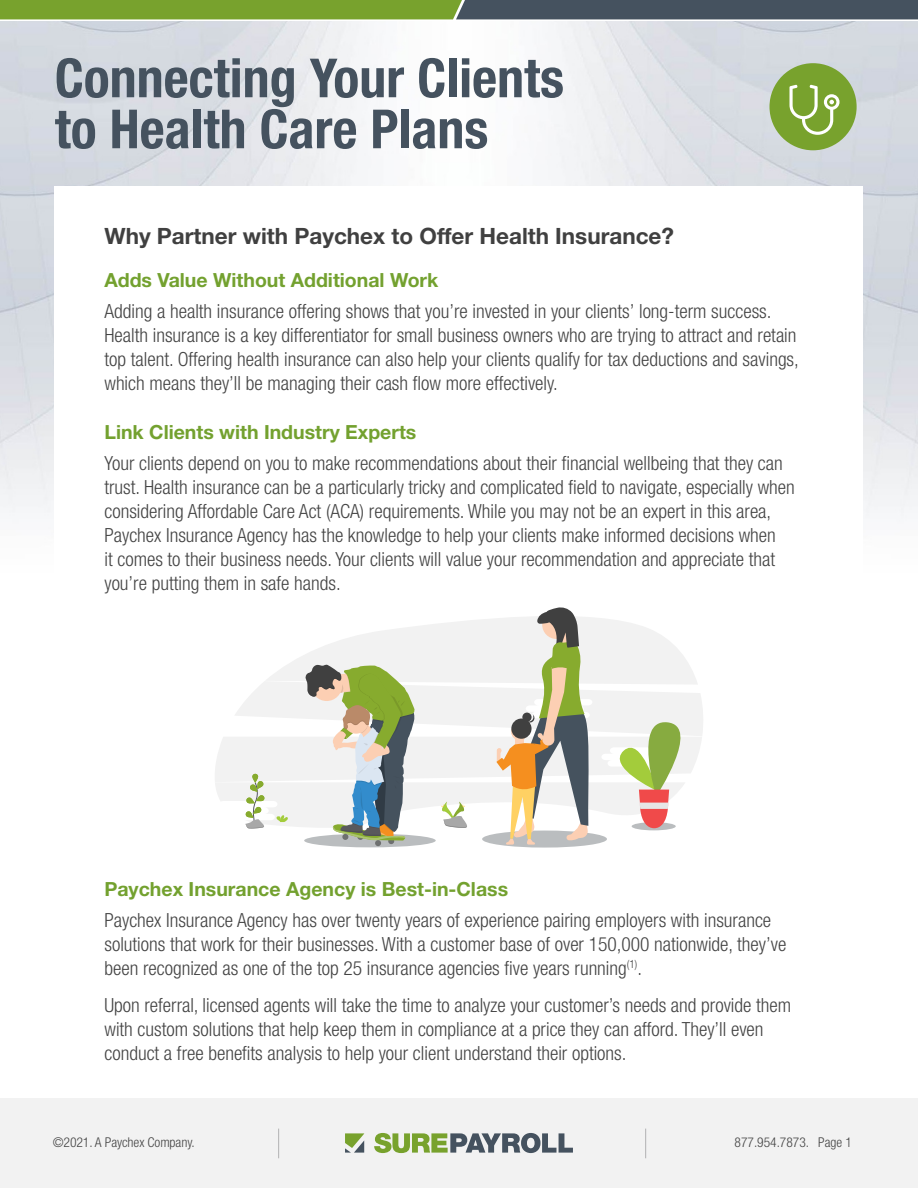
<style>
.page{position:relative;width:918px;height:1188px;background:#fff}
.page>*{position:absolute;margin:0;border:0;box-sizing:border-box;transform-origin:0 0}
.t1{font:700 condensed 54px/51px "Helvetica Neue LT Std";color:#45525f}
.Heading_1{font:700 22.5px "Helvetica Neue LT Std";color:#404040}
.t2{font:300 condensed 19.5px/24px "Helvetica Neue LT Std";color:#444}
.Sub_Heading_2{font:700 19.5px "Helvetica Neue LT Std";color:#73a12f}
.t3{font:300 condensed 13.5px "Helvetica Neue LT Std";color:#444}
</style>
<div class="page">
<svg style="left:0;top:0;width:918px;height:19px;background:#5f7a46"></svg>
<div style="left:0;top:1098px;width:918px;height:90px;background:#f2f2f2"></div>
<svg style="left:374px;top:1133px;width:199px;height:20px"></svg>
<svg style="left:345px;top:1133px;width:19px;height:20px"></svg>
<svg style="left:278px;top:1129px;width:1px;height:29px"></svg>
<svg style="left:645px;top:1129px;width:1px;height:29px"></svg>
<img style="left:0;top:22px;width:918px;height:494px">
<div style="left:55px;top:186px;width:808px;height:815px;background:#fff"></div>
<div style="left:769px;top:63px;width:88px;height:87px;background:#78a22d;border-radius:50%"></div>
<svg style="left:789px;top:85px;width:51px;height:50px"></svg>
<div style="left:304px;top:834px;width:132px;height:13px;background:#babdbf;border-radius:50%"></div>
<svg style="left:482px;top:831px;width:125px;height:17px"></svg>
<svg style="left:215px;top:607px;width:488px;height:239px"></svg>
<p class="t1" style="left:55px;top:52px;width:511px">Connecting Your Clients to Health Care Plans</p>
<p class="Heading_1" style="left:104px;top:222px;width:571px">Why Partner with Paychex to Offer Health Insurance?</p>
<p class="Sub_Heading_2" style="left:104px;top:268px;width:335px">Adds Value Without Additional Work</p>
<p class="t2" style="left:104px;top:299px;width:696px">Adding a health insurance offering shows that you’re invested in your clients’ long-term success.<br>Health insurance is a key differentiator for small business owners who are trying to attract and retain top talent. Offering health insurance can also help your clients qualify for tax deductions and savings, which means they’ll be managing their cash flow more effectively.</p>
<p class="Sub_Heading_2" style="left:104px;top:420px;width:313px">Link Clients with Industry Experts</p>
<p class="t2" style="left:104px;top:451px;width:692px">Your clients depend on you to make recommendations about their financial wellbeing that they can trust. Health insurance can be a particularly tricky and complicated field to navigate, especially when considering Affordable Care Act (ACA) requirements. While you may not be an expert in this area, Paychex Insurance Agency has the knowledge to help your clients make informed decisions when<br>it comes to their business needs. Your clients will value your recommendation and appreciate that you’re putting them in safe hands.</p>
<p class="Sub_Heading_2" style="left:104px;top:877px;width:405px">Paychex Insurance Agency is Best-in-Class</p>
<p class="t2" style="left:104px;top:908px;width:683px">Paychex Insurance Agency has over twenty years of experience pairing employers with insurance solutions that work for their businesses. With a customer base of over 150,000 nationwide, they’ve been recognized as one of the top 25 insurance agencies five years running<sup>(1)</sup>.</p>
<p class="t2" style="left:104px;top:993px;width:688px">Upon referral, licensed agents will take the time to analyze your customer’s needs and provide them with custom solutions that help keep them in compliance at a price they can afford. They’ll even conduct a free benefits analysis to help your client understand their options.</p>
<p class="t3" style="left:53px;top:1134px;width:144px">©2021. A Paychex Company.</p>
<p class="t3" style="left:735px;top:1134px;width:119px">877.954.7873. Page 1</p>
</div>
